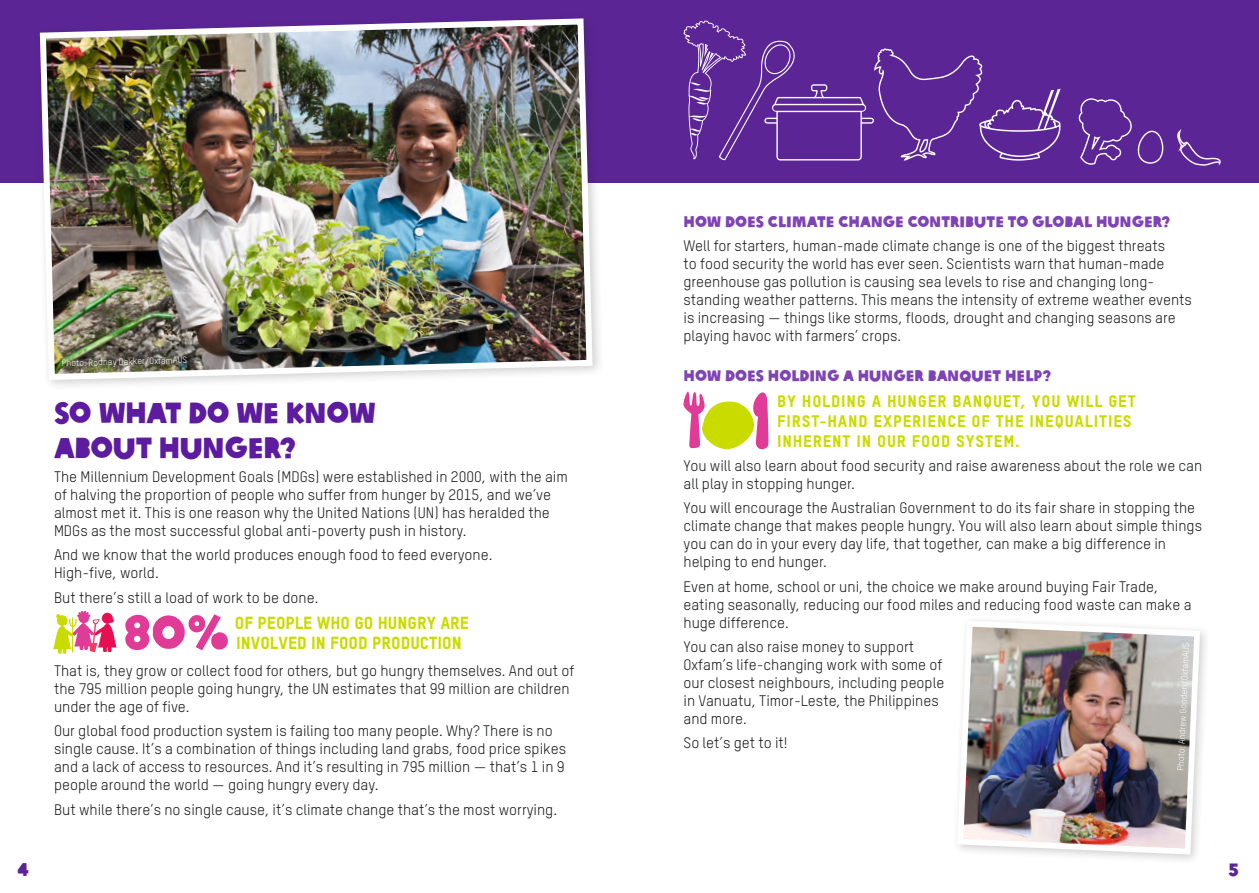
<style>
.page{position:relative;width:1259px;height:893px;background:#fff}
.page>*{position:absolute;margin:0;border:0;box-sizing:border-box;transform-origin:0 0}
.t1{font:28.5px/34.2px "Oxfam Global Headline";letter-spacing:-.02em;color:#5d1ba0}
.t2{font:18px "Oxfam Global Headline";color:#5c2596}
.t3{font:17.25px/20.4px "Oxfam TSTARPRO Headline";color:#cadb00}
.t4{font:16.5px/19.8px "Oxfam TSTARPRO Headline";letter-spacing:.05em;color:#cadb00}
.t5{font:15px/18px "Oxfam TSTARPRO";color:#151616}
.t6{font:15px "Oxfam Global Headline";color:#7e43b5}
.t7{font:9px "Oxfam TSTARPRO";color:#fff}
</style>
<div class="page">
<svg style="left:53px;top:611px;width:64px;height:43px"></svg>
<svg style="left:125px;top:614px;width:103px;height:36px"></svg>
<svg style="left:683px;top:391px;width:85px;height:59px"></svg>
<div style="left:0;top:0;width:1259px;height:183px;background:#5c2596"></div>
<div style="left:34px;top:12px;width:570px;height:380px;background:#151616;opacity:.2"></div>
<img style="left:37px;top:15px;width:558px;height:368px">
<img style="left:957px;top:620px;width:246px;height:237px">
<svg style="left:1177px;top:129px;width:43px;height:37px"></svg>
<svg style="left:1137px;top:131px;width:22px;height:33px"></svg>
<img style="left:1159px;top:135px;width:4px;height:24px">
<svg style="left:1078px;top:98px;width:53px;height:67px"></svg>
<svg style="left:683px;top:21px;width:377px;height:140px"></svg>
<svg style="left:1177px;top:643px;width:12px;height:127px;background:#bfbeba"></svg>
<p class="t7" style="left:62px;top:358px;width:127px;rotate:-2deg">Photo: Rodney Dekker/OxfamAUS</p>
<p class="t1" style="left:54px;top:394px;width:323px">SO WHAT DO WE KNOW<br>ABOUT HUNGER?</p>
<p class="t5" style="left:54px;top:467px;width:515px">The Millennium Development Goals (MDGs) were established in 2000, with the aim of halving the proportion of people who suffer from hunger by 2015, and we’ve almost met it. This is one reason why the United Nations (UN) has heralded the MDGs as the most successful global anti-poverty push in history.</p>
<p class="t5" style="left:54px;top:546px;width:440px">And we know that the world produces enough food to feed everyone.<br>High-five, world.</p>
<p class="t5" style="left:54px;top:588px;width:266px">But there’s still a load of work to be done.</p>
<p class="t3" style="left:235px;top:612px;width:236px">OF PEOPLE WHO GO HUNGRY ARE<br>INVOLVED IN FOOD PRODUCTION</p>
<p class="t5" style="left:54px;top:661px;width:522px">That is, they grow or collect food for others, but go hungry themselves. And out of the 795 million people going hungry, the UN estimates that 99 million are children under the age of five.</p>
<p class="t5" style="left:54px;top:722px;width:513px">Our global food production system is failing too many people. Why? There is no single cause. It’s a combination of things including land grabs, food price spikes and a lack of access to resources. And it’s resulting in 795 million — that’s 1 in 9 people around the world — going hungry every day.</p>
<p class="t5" style="left:54px;top:800px;width:504px">But while there’s no single cause, it’s climate change that’s the most worrying.</p>
<p class="t6" style="left:683px;top:209px;width:488px">HOW DOES CLIMATE CHANGE CONTRIBUTE TO GLOBAL HUNGER?</p>
<p class="t5" style="left:683px;top:237px;width:510px">Well for starters, human-made climate change is one of the biggest threats<br>to food security the world has ever seen. Scientists warn that human-made greenhouse gas pollution is causing sea levels to rise and changing long&shy;standing weather patterns. This means the intensity of extreme weather events is increasing — things like storms, floods, drought and changing seasons are playing havoc with farmers’ crops.</p>
<p class="t6" style="left:683px;top:363px;width:369px">HOW DOES HOLDING A HUNGER BANQUET HELP?</p>
<p class="t4" style="left:777px;top:391px;width:360px">BY HOLDING A HUNGER BANQUET, YOU WILL GET<br>FIRST-HAND EXPERIENCE OF THE INEQUALITIES<br>INHERENT IN OUR FOOD SYSTEM.</p>
<p class="t5" style="left:683px;top:456px;width:520px">You will also learn about food security and raise awareness about the role we can all play in stopping hunger.</p>
<p class="t5" style="left:683px;top:499px;width:520px">You will encourage the Australian Government to do its fair share in stopping the climate change that makes people hungry. You will also learn about simple things you can do in your every day life, that together, can make a big difference in helping to end hunger.</p>
<p class="t5" style="left:683px;top:577px;width:509px">Even at home, school or uni, the choice we make around buying Fair Trade, eating seasonally, reducing our food miles and reducing food waste can make a huge difference.</p>
<p class="t5" style="left:683px;top:638px;width:262px">You can also raise money to support Oxfam’s life-changing work with some of our closest neighbours, including people in Vanuatu, Timor-Leste, the Philippines and more.</p>
<p class="t5" style="left:683px;top:734px;width:106px">So let’s get to it!</p>
<p class="t2" style="left:17px;top:855px;width:13px">4</p>
<p class="t2" style="left:1228px;top:855px;width:12px">5</p>
</div>
